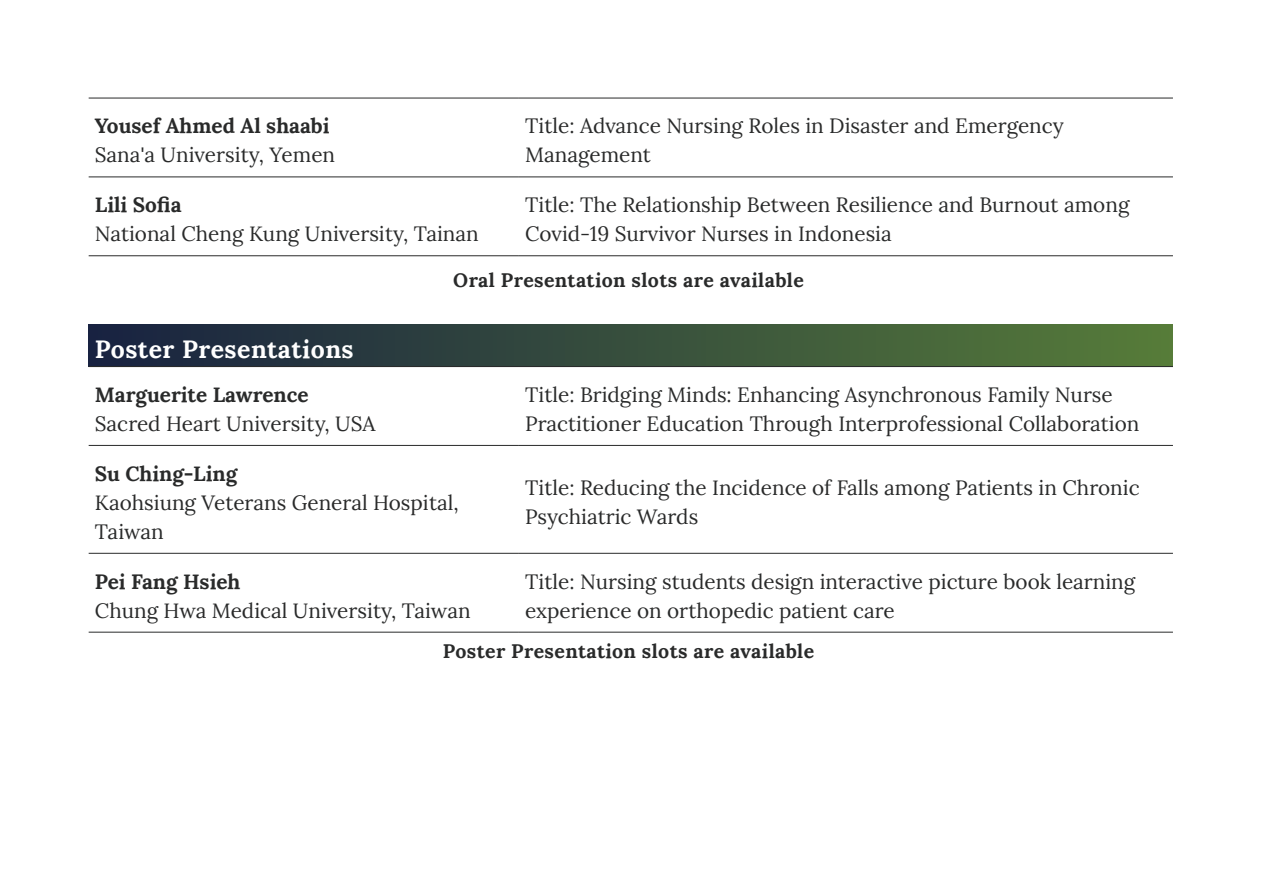
<style>
.page{position:relative;width:1263px;height:893px;background:#fff}
.page>*{position:absolute;margin:0;border:0;box-sizing:border-box;transform-origin:0 0}
.t1{font:700 24.9px "Lora";letter-spacing:.02em;color:#fff}
.t2{font:20.7px/29px "Lora";color:#292a2a}
.t3{font:700 20.7px "Lora";color:#292a2a}
.t4{font:700 19.5px "Lora";letter-spacing:.02em;color:#292a2a}
</style>
<div class="page">
<svg style="left:89px;top:176px;width:430px;height:456px"></svg>
<div style="left:89px;top:325px;width:1084px;height:42px;background:linear-gradient(to right,#182241,#577c39)"></div>
<hr style="left:89px;top:98px;width:430px;height:1px;background:#292a2a">
<hr style="left:519px;top:98px;width:654px;height:1px;background:#292a2a">
<hr style="left:89px;top:177px;width:430px;height:1px;background:#292a2a">
<hr style="left:519px;top:177px;width:654px;height:1px;background:#292a2a">
<hr style="left:89px;top:366px;width:430px;height:1px;background:#292a2a">
<hr style="left:519px;top:366px;width:654px;height:1px;background:#292a2a">
<hr style="left:89px;top:445px;width:430px;height:1px;background:#292a2a">
<hr style="left:519px;top:445px;width:654px;height:1px;background:#292a2a">
<hr style="left:89px;top:553px;width:430px;height:1px;background:#292a2a">
<hr style="left:519px;top:553px;width:654px;height:1px;background:#292a2a">
<hr style="left:89px;top:255px;width:430px;height:1px;background:#292a2a">
<hr style="left:519px;top:255px;width:654px;height:1px;background:#292a2a">
<hr style="left:89px;top:632px;width:430px;height:1px;background:#292a2a">
<hr style="left:519px;top:632px;width:654px;height:1px;background:#292a2a">
<p class="t3" style="left:95px;top:108px;width:236px">Yousef Ahmed Al shaabi</p>
<p class="t2" style="left:95px;top:139px;width:242px">Sana'a University, Yemen</p>
<p class="t2" style="left:525px;top:110px;width:540px">Title: Advance Nursing Roles in Disaster and Emergency<br>Management</p>
<p class="t3" style="left:95px;top:187px;width:88px">Lili Sofia</p>
<p class="t2" style="left:95px;top:218px;width:385px">National Cheng Kung University, Tainan</p>
<p class="t2" style="left:525px;top:189px;width:606px">Title: The Relationship Between Resilience and Burnout among<br>Covid-19 Survivor Nurses in Indonesia</p>
<p class="t4" style="left:453px;top:263px;width:352px">Oral Presentation slots are available</p>
<p class="t1" style="left:95px;top:328px;width:260px">Poster Presentations</p>
<p class="t3" style="left:95px;top:377px;width:215px">Marguerite Lawrence</p>
<p class="t2" style="left:95px;top:408px;width:282px">Sacred Heart University, USA</p>
<p class="t3" style="left:95px;top:456px;width:144px">Su Ching-Ling</p>
<p class="t2" style="left:95px;top:487px;width:365px">Kaohsiung Veterans General Hospital,<br>Taiwan</p>
<p class="t2" style="left:525px;top:379px;width:616px">Title: Bridging Minds: Enhancing Asynchronous Family Nurse<br>Practitioner Education Through Interprofessional Collaboration</p>
<p class="t2" style="left:525px;top:472px;width:616px">Title: Reducing the Incidence of Falls among Patients in Chronic<br>Psychiatric Wards</p>
<p class="t2" style="left:525px;top:565px;width:612px">Title: Nursing students design interactive picture book learning experience on orthopedic patient care</p>
<p class="t4" style="left:443px;top:634px;width:373px">Poster Presentation slots are available</p>
<p class="t3" style="left:95px;top:564px;width:147px">Pei Fang Hsieh</p>
<p class="t2" style="left:95px;top:594px;width:377px">Chung Hwa Medical University, Taiwan</p>
</div>
